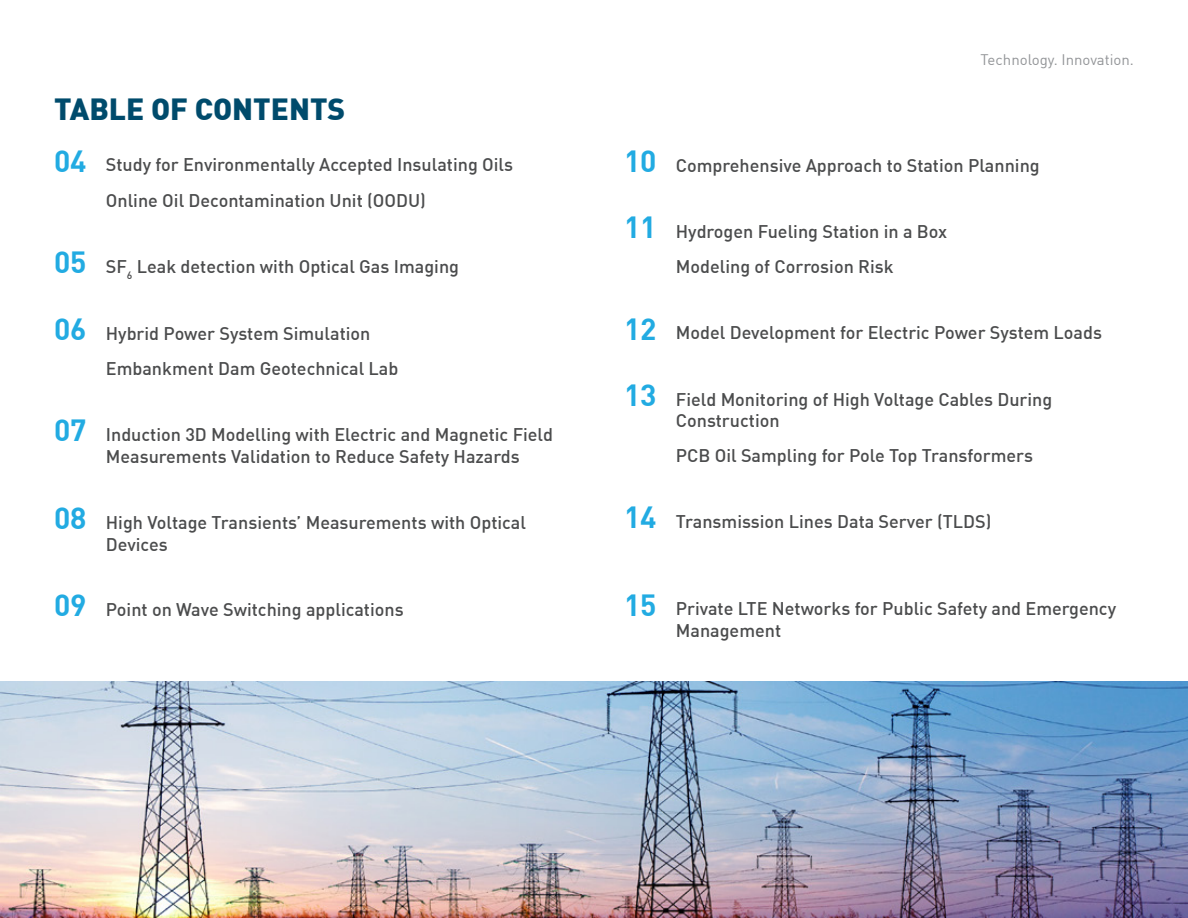
<style>
.page{position:relative;width:1188px;height:918px;background:#fff}
.page>*{position:absolute;margin:0;border:0;box-sizing:border-box;transform-origin:0 0}
.t1{font:700 30px "DIN";color:#22abe2}
.t2{font:900 30px "DIN";color:#004b6c}
.t3{font:500 18px/21.6px "DIN";color:#4b4c4d}
.t4{font:15px "DIN";color:#939598}
</style>
<div class="page">
<img style="left:0;top:682px;width:1188px;height:236px">
<p class="t2" style="left:54px;top:89px;width:293px">TABLE OF CONTENTS</p>
<p class="t3" style="left:106px;top:154px;width:409px">Study for Environmentally Accepted Insulating Oils</p>
<p class="t3" style="left:106px;top:189px;width:322px">Online Oil Decontamination Unit (OODU)</p>
<p class="t1" style="left:54px;top:141px;width:34px">04</p>
<p class="t4" style="left:981px;top:50px;width:155px">Technology. Innovation.</p>
<p class="t1" style="left:624px;top:141px;width:34px">10</p>
<p class="t1" style="left:624px;top:208px;width:34px">11</p>
<p class="t3" style="left:676px;top:154px;width:365px">Comprehensive Approach to Station Planning</p>
<p class="t3" style="left:676px;top:220px;width:273px">Hydrogen Fueling Station in a Box</p>
<p class="t1" style="left:54px;top:242px;width:34px">05</p>
<p class="t1" style="left:54px;top:309px;width:34px">06</p>
<p class="t1" style="left:54px;top:411px;width:34px">07</p>
<p class="t1" style="left:54px;top:499px;width:34px">08</p>
<p class="t1" style="left:54px;top:585px;width:34px">09</p>
<p class="t3" style="left:106px;top:255px;width:355px">SF<sub>6</sub> Leak detection with Optical Gas Imaging</p>
<p class="t3" style="left:676px;top:255px;width:219px">Modeling of Corrosion Risk</p>
<p class="t3" style="left:106px;top:322px;width:266px">Hybrid Power System Simulation</p>
<p class="t3" style="left:106px;top:357px;width:294px">Embankment Dam Geotechnical Lab</p>
<p class="t1" style="left:624px;top:309px;width:34px">12</p>
<p class="t3" style="left:676px;top:321px;width:428px">Model Development for Electric Power System Loads</p>
<p class="t3" style="left:106px;top:423px;width:449px">Induction 3D Modelling with Electric and Magnetic Field<br>Measurements Validation to Reduce Safety Hazards</p>
<p class="t1" style="left:624px;top:375px;width:34px">13</p>
<p class="t3" style="left:676px;top:388px;width:378px">Field Monitoring of High Voltage Cables During<br>Construction</p>
<p class="t3" style="left:676px;top:444px;width:359px">PCB Oil Sampling for Pole Top Transformers</p>
<p class="t3" style="left:106px;top:511px;width:422px">High Voltage Transients’ Measurements with Optical<br>Devices</p>
<p class="t1" style="left:624px;top:498px;width:34px">14</p>
<p class="t3" style="left:676px;top:510px;width:317px">Transmission Lines Data Server (TLDS)</p>
<p class="t3" style="left:106px;top:598px;width:299px">Point on Wave Switching applications</p>
<p class="t1" style="left:624px;top:585px;width:34px">15</p>
<p class="t3" style="left:676px;top:597px;width:442px">Private LTE Networks for Public Safety and Emergency<br>Management</p>
</div>
